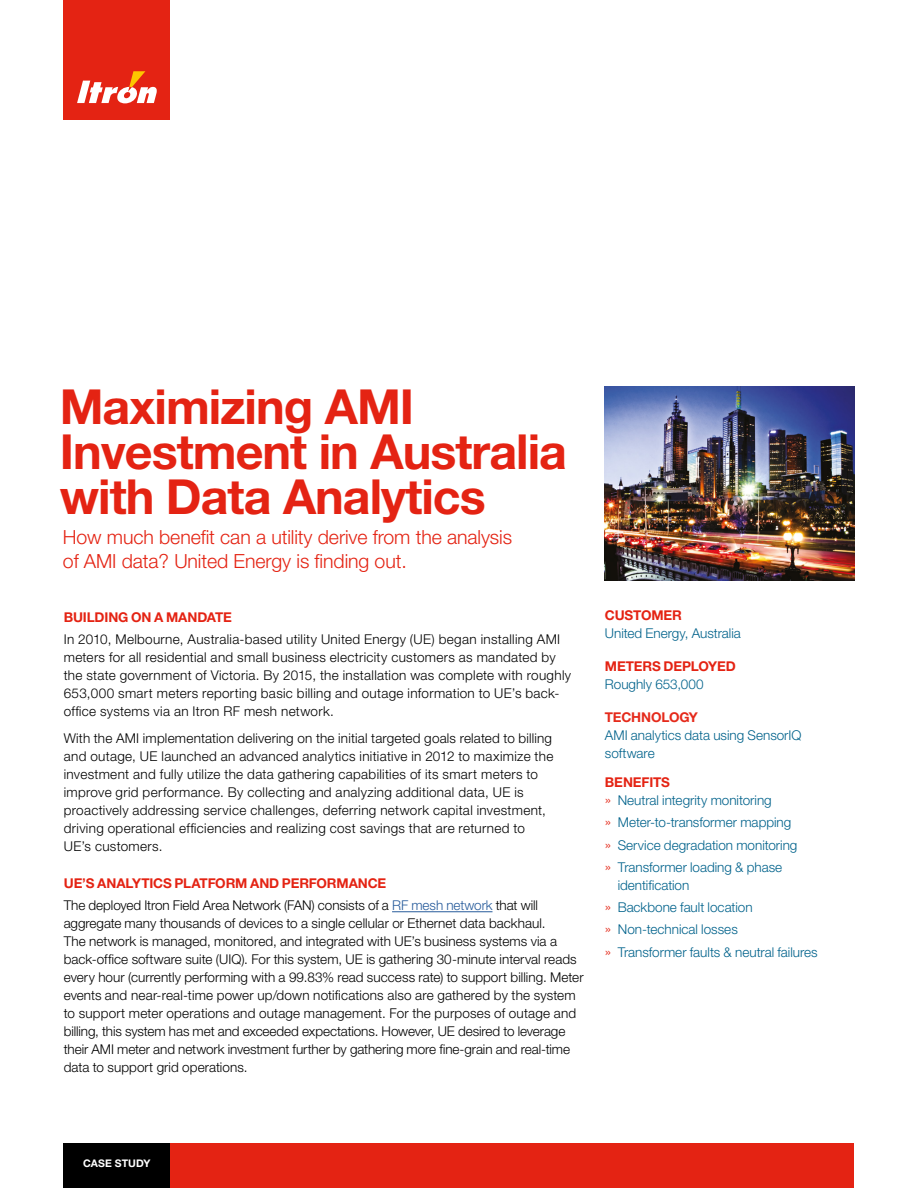
<style>
.page{position:relative;width:918px;height:1188px;background:#fff}
.page>*{position:absolute;margin:0;border:0;box-sizing:border-box;transform-origin:0 0}
._01_Green_Lead_In_Si{font:700 48.45px/45.3px "Helvetica Neue LT Std";letter-spacing:-.02em;color:#e42313}
._01_Green_Lead_In_Si-2{font:300 19.5px/24px "Helvetica Neue LT Std";letter-spacing:-.005em;color:#e42313}
.Body_Copy_9_12{font:300 13.5px/18px "Helvetica Neue LT Std";letter-spacing:.015em;color:#000}
.Body_Copy_9_12-2{font:300 13.5px/18px "Helvetica Neue LT Std";color:#00628b}
.Section_Title{font:700 13.5px "Helvetica Neue LT Std";letter-spacing:-.01em;color:#e42313}
.Section_Title-2{font:700 13.5px "Helvetica Neue LT Std";letter-spacing:-.015em;color:#e52a1b}
.t1{font:700 10.5px "Helvetica Neue LT Std";letter-spacing:.01em;color:#fff}
.s1{color:#275b9b}
.s2{font-size:15px;color:#e42313}
</style>
<div class="page">
<img style="left:605px;top:386px;width:249px;height:194px">
<hr style="left:392px;top:911px;width:101px;height:1px;background:#275b9b">
<div style="left:64px;top:0;width:106px;height:119px;background:#e42313"></div>
<svg style="left:77px;top:71px;width:80px;height:32px"></svg>
<div style="left:166px;top:1143px;width:688px;height:45px;background:#e42313"></div>
<div style="left:64px;top:1143px;width:106px;height:45px;background:#000"></div>
<p class="_01_Green_Lead_In_Si" style="left:60px;top:383px;width:509px">Maximizing AMI<br>Investment in Australia with Data Analytics</p>
<p class="_01_Green_Lead_In_Si-2" style="left:63px;top:525px;width:451px">How much benefit can a utility derive from the analysis of AMI data? United Energy is finding out.</p>
<p class="Section_Title" style="left:64px;top:609px;width:170px">BUILDING ON A MANDATE</p>
<p class="Body_Copy_9_12" style="left:64px;top:630px;width:509px">In 2010, Melbourne, Australia-based utility United Energy (UE) began installing AMI meters for all residential and small business electricity customers as mandated by the state government of Victoria. By 2015, the installation was complete with roughly 653,000 smart meters reporting basic billing and outage information to UE’s back&shy;office systems via an Itron RF mesh network.</p>
<p class="Body_Copy_9_12" style="left:64px;top:729px;width:491px">With the AMI implementation delivering on the initial targeted goals related to billing and outage, UE launched an advanced analytics initiative in 2012 to maximize the investment and fully utilize the data gathering capabilities of its smart meters to improve grid performance. By collecting and analyzing additional data, UE is proactively addressing service challenges, deferring network capital investment, driving operational efficiencies and realizing cost savings that are returned to UE’s customers.</p>
<p class="Section_Title" style="left:64px;top:875px;width:324px">UE’S ANALYTICS PLATFORM AND PERFORMANCE</p>
<p class="Body_Copy_9_12" style="left:64px;top:896px;width:521px">The deployed Itron Field Area Network (FAN) consists of a <span class="s1">RF mesh network</span> that will aggregate many thousands of devices to a single cellular or Ethernet data backhaul.<br>The network is managed, monitored, and integrated with UE’s business systems via a back-office software suite (UIQ). For this system, UE is gathering 30-minute interval reads every hour (currently performing with a 99.83% read success rate) to support billing. Meter events and near-real-time power up/down notifications also are gathered by the system to support meter operations and outage management. For the purposes of outage and billing, this system has met and exceeded expectations. However, UE desired to leverage their AMI meter and network investment further by gathering more fine-grain and real-time data to support grid operations.</p>
<p class="Section_Title" style="left:605px;top:607px;width:79px">CUSTOMER</p>
<p class="Body_Copy_9_12-2" style="left:605px;top:624px;width:137px">United Energy, Australia</p>
<p class="Section_Title" style="left:605px;top:658px;width:132px">METERS DEPLOYED</p>
<p class="Body_Copy_9_12-2" style="left:605px;top:675px;width:100px">Roughly 653,000</p>
<p class="Section_Title-2" style="left:605px;top:709px;width:95px">TECHNOLOGY</p>
<p class="Body_Copy_9_12-2" style="left:605px;top:726px;width:198px">AMI analytics data using SensorIQ software</p>
<p class="Section_Title" style="left:605px;top:774px;width:67px">BENEFITS</p>
<p class="Body_Copy_9_12-2" style="left:605px;top:791px;width:168px"><span class="s2">»</span> Neutral integrity monitoring</p>
<p class="Body_Copy_9_12-2" style="left:605px;top:813px;width:188px"><span class="s2">»</span> Meter-to-transformer mapping</p>
<p class="Body_Copy_9_12-2" style="left:605px;top:836px;width:194px"><span class="s2">»</span> Service degradation monitoring</p>
<p class="Body_Copy_9_12-2" style="left:618px;top:858px;width:166px;text-indent:-13px"><span class="s2">»</span> Transformer loading &amp; phase identification</p>
<p class="Body_Copy_9_12-2" style="left:605px;top:898px;width:149px"><span class="s2">»</span> Backbone fault location</p>
<p class="Body_Copy_9_12-2" style="left:605px;top:920px;width:134px"><span class="s2">»</span> Non-technical losses</p>
<p class="Body_Copy_9_12-2" style="left:605px;top:943px;width:214px"><span class="s2">»</span> Transformer faults &amp; neutral failures</p>
<p class="t1" style="left:83px;top:1157px;width:69px">CASE STUDY</p>
</div>
